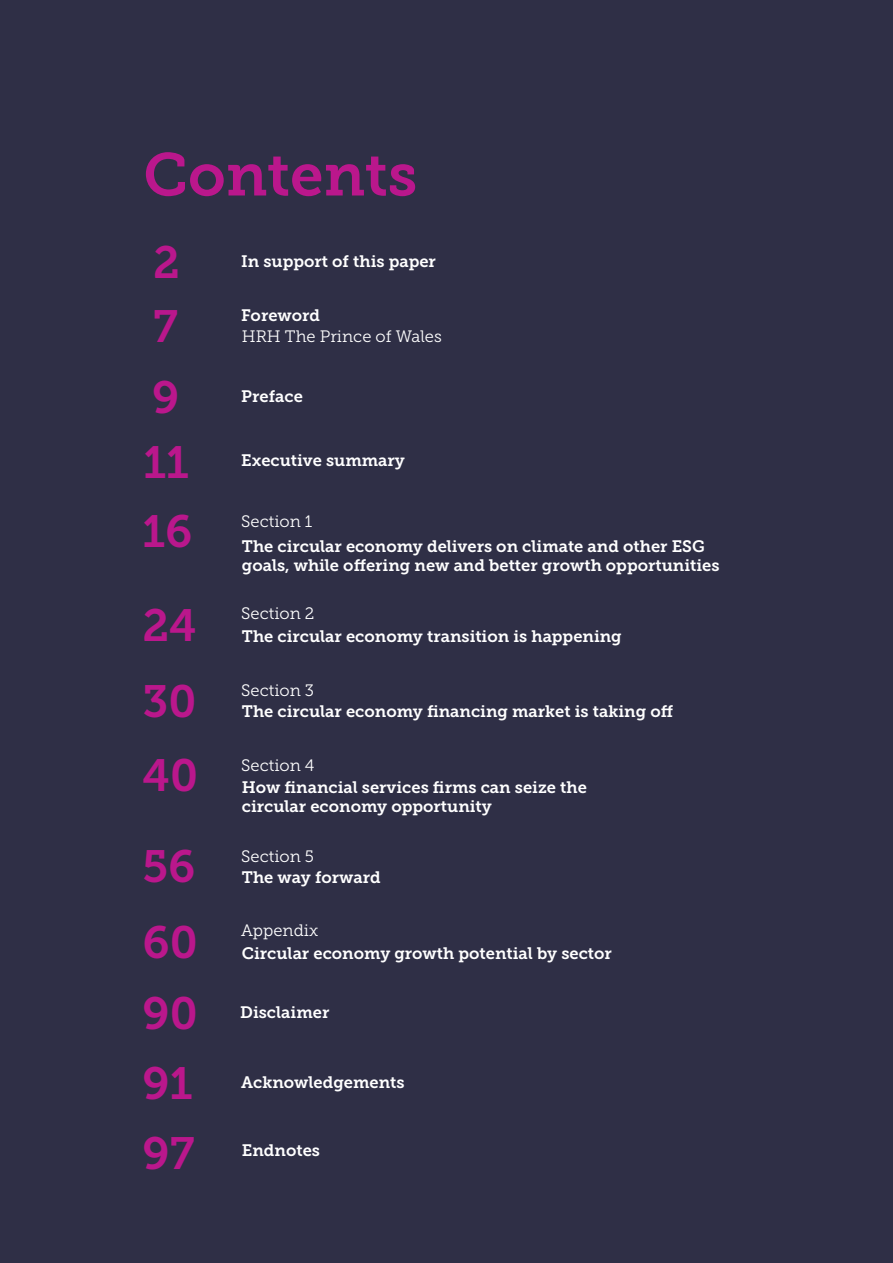
<style>
.page{position:relative;width:893px;height:1263px;background:#2f2f46}
.page>*{position:absolute;margin:0;border:0;box-sizing:border-box;transform-origin:0 0}
.t1{font:60px "Museo Slab 700";color:#ba178c}
.t2{font:45px/75.2px "Museo Slab 700";color:#ba178c}
.t3{font:16.5px/19.5px "Museo Slab 700";color:#fff}
.t4{font:16.5px "Museo Slab 300";color:#fff}
</style>
<div class="page">
<hr style="left:892px;top:0;width:1px;height:1263px;background:#e0e0e3">
<h1 class="t1" style="left:143px;top:141px;width:276px">Contents</h1>
<h2 class="t2" style="left:153px;top:226px;width:28px">2</h2>
<h2 class="t2" style="left:153px;top:289px;width:26px">7</h2>
<h2 class="t2" style="left:152px;top:360px;width:29px">9</h2>
<h2 class="t2" style="left:144px;top:425px;width:47px">11</h2>
<h2 class="t2" style="left:142px;top:494px;width:51px">16</h2>
<h2 class="t2" style="left:142px;top:588px;width:57px;text-align:justify">24<br>30<br>40</h2>
<h2 class="t2" style="left:142px;top:829px;width:57px">56<br>60</h2>
<h2 class="t2" style="left:142px;top:976px;width:57px">90</h2>
<h2 class="t2" style="left:142px;top:1049px;width:54px;line-height:69.8px">91<br>97</h2>
<p class="t3" style="left:241px;top:252px;width:196px">In support of this paper</p>
<p class="t3" style="left:241px;top:305px;width:80px">Foreword</p>
<p class="t4" style="left:242px;top:327px;width:201px">HRH The Prince of Wales</p>
<p class="t3" style="left:241px;top:386px;width:63px">Preface</p>
<p class="t3" style="left:241px;top:450px;width:165px">Executive summary</p>
<p class="t4" style="left:241px;top:512px;width:73px">Section 1</p>
<p class="t3" style="left:242px;top:536px;width:479px">The circular economy delivers on climate and other ESG goals, while offering new and better growth opportunities</p>
<p class="t4" style="left:241px;top:605px;width:75px">Section 2</p>
<p class="t3" style="left:242px;top:627px;width:381px">The circular economy transition is happening</p>
<p class="t4" style="left:241px;top:681px;width:74px">Section 3</p>
<p class="t3" style="left:242px;top:702px;width:433px">The circular economy financing market is taking off</p>
<p class="t4" style="left:241px;top:756px;width:75px">Section 4</p>
<p class="t3" style="left:242px;top:777px;width:347px">How financial services firms can seize the circular economy opportunity</p>
<p class="t4" style="left:241px;top:847px;width:74px">Section 5</p>
<p class="t3" style="left:242px;top:868px;width:140px">The way forward</p>
<p class="t4" style="left:241px;top:921px;width:78px">Appendix</p>
<p class="t3" style="left:242px;top:943px;width:372px">Circular economy growth potential by sector</p>
<p class="t3" style="left:240px;top:1002px;width:91px">Disclaimer</p>
<p class="t3" style="left:241px;top:1072px;width:165px">Acknowledgements</p>
<p class="t3" style="left:242px;top:1140px;width:80px">Endnotes</p>
</div>
